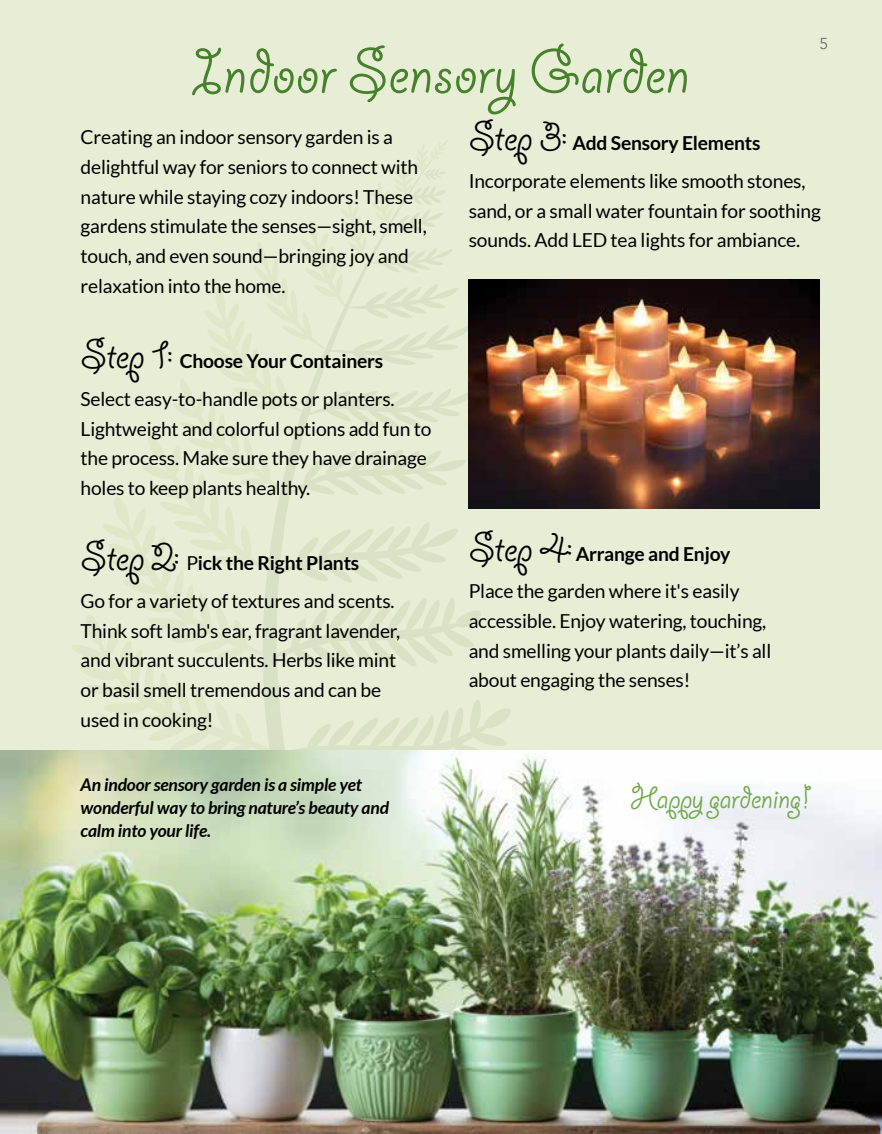
<style>
.page{position:relative;width:882px;height:1134px;background:#fff}
.page>*{position:absolute;margin:0;border:0;box-sizing:border-box;transform-origin:0 0}
.t1{font:70px "Giddyup Std";color:#46812b}
.t2{font:45.5px "Giddyup Std";letter-spacing:-.01em;color:#000}
.t3{font:35px "Giddyup Std";letter-spacing:-.01em;color:#73a749}
.t4{font:19.25px/29.8px "Lato";letter-spacing:-.01em;color:#000}
.t5{font:italic 700 17.5px/22.8px "Lato";letter-spacing:-.01em;color:#000}
.t6{font:15.75px "Avenir";color:#6d6e71}
.s1{font-family:"Brightwall Personal Use"}
.s2{font-weight:700}
</style>
<div class="page">
<div style="left:0;top:0;width:882px;height:764px;background:#e8eed6"></div>
<svg style="left:71px;top:140px;width:441px;height:611px"></svg>
<svg style="left:263px;top:160px;width:169px;height:591px"></svg>
<img style="left:0;top:751px;width:882px;height:383px">
<img style="left:469px;top:280px;width:350px;height:228px">
<h1 class="t1" style="left:192px;top:34px;width:499px">Indoor Sensory Garden</h1>
<p class="t6" style="left:819px;top:34px;width:10px">5</p>
<p class="t4" style="left:81px;top:122px;width:348px">Creating an indoor sensory garden is a delightful way for seniors to connect with nature while staying cozy indoors! These gardens stimulate the senses—sight, smell, touch, and even sound—bringing joy and relaxation into the home.</p>
<h2 class="t2" style="left:81px;top:330px;width:90px">Step 1</h2>
<p class="t4" style="left:81px;top:342px;width:316px;line-height:37.6px;text-indent:88px"><span class="s1">:</span> <span class="s2">Choose Your Containers<br></span>Select easy-to-handle pots or planters.</p>
<p class="t4" style="left:81px;top:414px;width:352px">Lightweight and colorful options add fun to the process. Make sure they have drainage holes to keep plants healthy.</p>
<h2 class="t2" style="left:81px;top:532px;width:97px">Step 2</h2>
<p class="t4" style="left:81px;top:544px;width:316px;line-height:37.6px;text-indent:95px"><span class="s1">:</span> P<span class="s2">ick the Right Plants<br></span>Go for a variety of textures and scents.</p>
<p class="t4" style="left:81px;top:616px;width:321px">Think soft lamb's ear, fragrant lavender, and vibrant succulents. Herbs like mint or basil smell tremendous and can be used in cooking!</p>
<h2 class="t2" style="left:469px;top:112px;width:96px">Step 3</h2>
<p class="t4" style="left:469px;top:124px;width:338px;line-height:37.6px;text-indent:94px"><span class="s1">:</span> <span class="s2">Add Sensory Elements<br></span>Incorporate elements like smooth stones,</p>
<p class="t4" style="left:469px;top:196px;width:354px">sand, or a small water fountain for soothing sounds. Add LED tea lights for ambiance.</p>
<h2 class="t2" style="left:469px;top:522px;width:101px">Step 4</h2>
<p class="t4" style="left:469px;top:535px;width:272px;line-height:37.6px;text-indent:99px"><span class="s1">:</span> <span class="s2">Arrange and Enjoy<br></span>Place the garden where it's easily</p>
<p class="t4" style="left:469px;top:606px;width:304px">accessible. Enjoy watering, touching, and smelling your plants daily—it’s all about engaging the senses!</p>
<p class="t5" style="left:81px;top:774px;width:310px">An indoor sensory garden is a simple yet wonderful way to bring nature’s beauty and calm into your life.</p>
<h3 class="t3" style="left:631px;top:778px;width:182px">Happy gardening!</h3>
</div>
